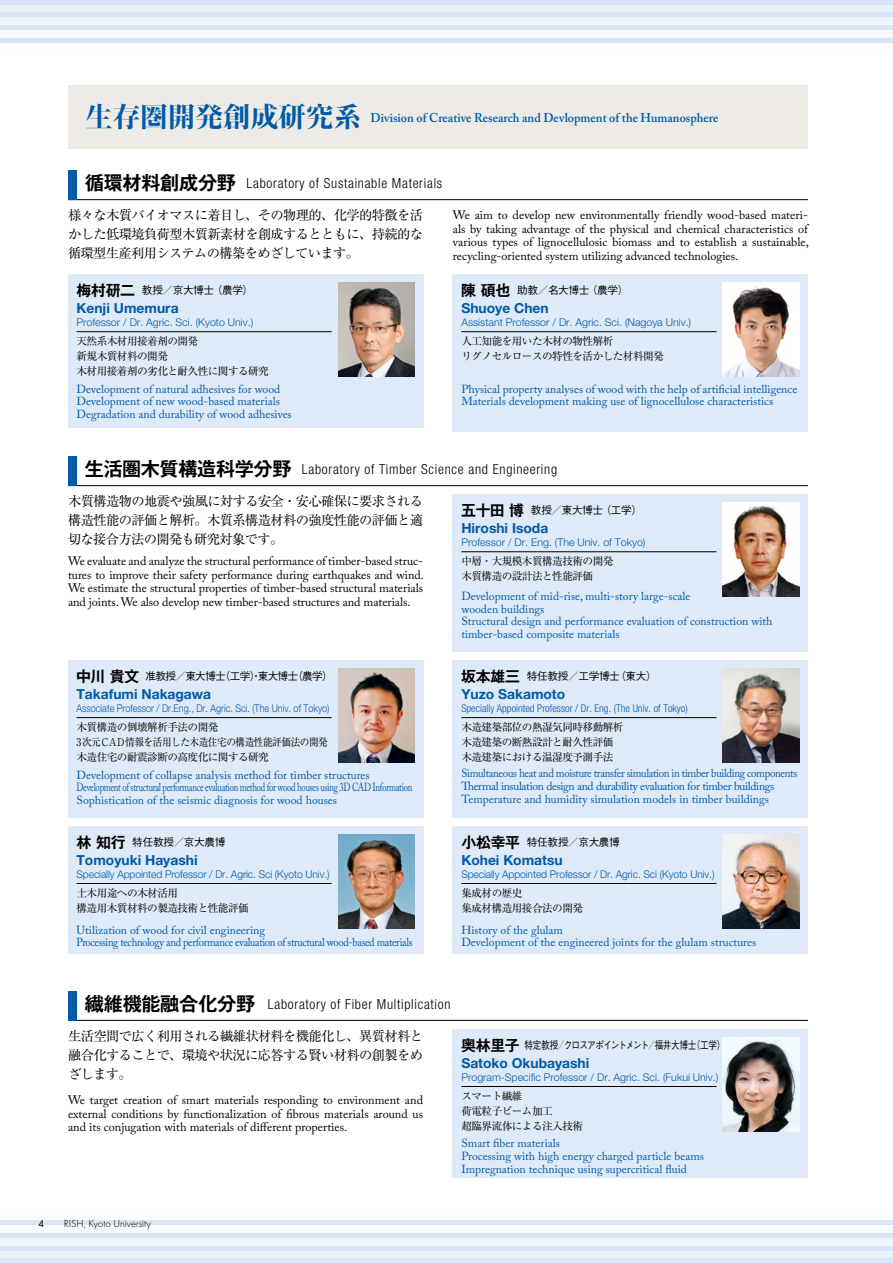
<style>
.page{position:relative;width:893px;height:1263px;background:#fff}
.page>*{position:absolute;margin:0;border:0;box-sizing:border-box;transform-origin:0 0}
.t1{font:300 condensed 13.8px "Helvetica Neue LT Std";letter-spacing:.05em;color:#000}
.t2{font:700 13.8px "Helvetica Neue LT Std";color:#005aa8}
.t3{font:13.35px/19.2px "Ryumin Pro";letter-spacing:-.045em;color:#000;text-align:justify}
.t4{font:600 12.75px "Adobe Caslon Pro";color:#005aa8;scale:.96 1}
.t5{font:12.15px/13.8px "Adobe Caslon Pro";color:#000;text-align:justify}
.t6{font:11.7px/12.8px "Adobe Caslon Pro";color:#005aa8}
.t7{font:11.7px/12.8px "Adobe Caslon Pro";letter-spacing:-.03em;color:#005aa8;scale:.93 1}
.t8{font:11.7px/12.8px "Adobe Caslon Pro";letter-spacing:-.03em;color:#005aa8}
.t9{font:10.65px/14.9px "Ryumin Pro";letter-spacing:-.05em;color:#000}
.t10{font:300 10.65px "Helvetica Neue LT Std";color:#005aa8}
.t11{font:500 10.65px "Gothic BBB Pro";letter-spacing:-.035em;color:#000}
.t12{font:300 10.65px "Helvetica Neue LT Std";color:#005aa8;scale:.85 1}
.t13{font:300 condensed 10.65px "Helvetica Neue LT Std";color:#005aa8}
.t14{font:500 10.65px "Gothic BBB Pro";letter-spacing:-.06em;color:#000;scale:.81 1}
.t15{font:500 10.65px "Gothic BBB Pro";letter-spacing:-.065em;color:#000}
.t16{font:300 10.65px "Futura PT";color:#000}
.t17{font:10.65px "Futura PT";color:#000}
.s1{font-family:"Kocho Std";font-weight:800;font-size:27.6px}
.s2{font-family:"Gothic MB101 Pro De";font-weight:700;font-stretch:normal;font-size:19.2px}
.s3{font-family:"Gothic MB101 Pro De";font-weight:700;font-size:14.85px}
</style>
<div class="page">
<svg style="left:0;top:4px;width:893px;height:28px;fill:#eaf1fa"></svg>
<hr style="left:0;top:0;width:893px;height:4px;background:#dae5f5">
<hr style="left:0;top:13px;width:893px;height:4px;background:#dae5f5">
<hr style="left:0;top:26px;width:893px;height:4px;background:#dae5f5">
<div style="left:0;top:38px;width:893px;height:5px;background:#dae5f5"></div>
<svg style="left:0;top:1232px;width:893px;height:27px;fill:#ebf2fa"></svg>
<hr style="left:0;top:1259px;width:893px;height:4px;background:#dae5f5">
<hr style="left:0;top:1246px;width:893px;height:4px;background:#dae5f5">
<hr style="left:0;top:1233px;width:893px;height:4px;background:#dae5f5">
<div style="left:0;top:1220px;width:893px;height:5px;background:#dae5f5"></div>
<div style="left:68px;top:660px;width:355px;height:157px;background:#dfeaf8"></div>
<img style="left:338px;top:669px;width:77px;height:93px">
<hr style="left:77px;top:717px;width:255px;height:1px;background:#000">
<hr style="left:68px;top:485px;width:740px;height:1px;background:#000">
<div style="left:68px;top:456px;width:9px;height:30px;background:#005aa8"></div>
<div style="left:453px;top:826px;width:355px;height:128px;background:#dfeaf8"></div>
<img style="left:723px;top:834px;width:76px;height:94px">
<hr style="left:461px;top:883px;width:255px;height:1px;background:#000">
<div style="left:68px;top:826px;width:355px;height:128px;background:#dfeaf8"></div>
<img style="left:338px;top:834px;width:77px;height:94px">
<hr style="left:77px;top:883px;width:255px;height:1px;background:#000">
<div style="left:453px;top:660px;width:355px;height:157px;background:#dfeaf8"></div>
<img style="left:723px;top:669px;width:76px;height:93px">
<hr style="left:461px;top:717px;width:255px;height:1px;background:#000">
<div style="left:453px;top:494px;width:355px;height:158px;background:#dfeaf8"></div>
<img style="left:723px;top:503px;width:76px;height:93px">
<hr style="left:461px;top:551px;width:255px;height:1px;background:#000">
<div style="left:68px;top:85px;width:740px;height:64px;background:#eeeae5"></div>
<div style="left:68px;top:274px;width:355px;height:153px;background:#dfeaf8"></div>
<hr style="left:77px;top:331px;width:255px;height:1px;background:#000">
<img style="left:338px;top:283px;width:77px;height:93px">
<hr style="left:68px;top:199px;width:740px;height:1px;background:#000">
<div style="left:68px;top:170px;width:9px;height:30px;background:#005aa8"></div>
<div style="left:453px;top:274px;width:355px;height:158px;background:#dfeaf8"></div>
<hr style="left:461px;top:331px;width:255px;height:1px;background:#000">
<img style="left:723px;top:283px;width:76px;height:93px">
<hr style="left:68px;top:1020px;width:740px;height:1px;background:#000">
<div style="left:68px;top:991px;width:9px;height:29px;background:#005aa8"></div>
<div style="left:453px;top:1029px;width:355px;height:149px;background:#dfeaf8"></div>
<img style="left:723px;top:1037px;width:76px;height:94px">
<hr style="left:461px;top:1086px;width:255px;height:1px;background:#000">
<p class="t4" style="left:85px;top:111px;width:661px"><span class="s1">生存圏開発創成研究系</span> Division of Creative Research and Devlopment of the Humanosphere</p>
<p class="t1" style="left:85px;top:176px;width:359px"><span class="s2">循環材料創成分野</span> Laboratory of Sustainable Materials</p>
<p class="t3" style="left:68px;top:205px;width:357px">様々な木質バイオマスに着目し、その物理的、化学的特徴を活かした低環境負荷型木質新素材を創成するとともに、持続的な循環型生産利用システムの構築をめざしています。</p>
<p class="t5" style="left:453px;top:208px;width:357px">We aim to develop new environmentally friendly wood-based materi&shy;als by taking advantage of the physical and chemical characteristics of various types of lignocellulosic biomass and to establish a sustainable, recycling-oriented system utilizing advanced technologies.</p>
<p class="t11" style="left:76px;top:282px;width:178px"><span class="s3">梅村研二</span> 教授／京大博士（農学）</p>
<p class="t2" style="left:77px;top:300px;width:104px">Kenji Umemura</p>
<p class="t10" style="left:77px;top:316px;width:178px">Professor / Dr. Agric. Sci. (Kyoto Univ.)</p>
<p class="t9" style="left:77px;top:333px;width:194px">天然系木材用接着剤の開発<br>新規木質材料の開発<br>木材用接着剤の劣化と耐久性に関する研究</p>
<p class="t6" style="left:77px;top:382px;width:217px">Development of natural adhesives for wood<br>Development of new wood-based materials<br>Degradation and durability of wood adhesives</p>
<p class="t11" style="left:461px;top:282px;width:169px"><span class="s3">陳 碩也</span> 助教／名大博士（農学）</p>
<p class="t2" style="left:461px;top:300px;width:89px">Shuoye Chen</p>
<p class="t10" style="left:461px;top:316px;width:231px">Assistant Professor / Dr. Agric. Sci. (Nagoya Univ.)</p>
<p class="t9" style="left:461px;top:333px;width:204px">人工知能を用いた木材の物性解析<br>リグノセルロースの特性を活かした材料開発</p>
<p class="t6" style="left:461px;top:382px;width:337px">Physical property analyses of wood with the help of artificial intelligence<br>Materials development making use of lignocellulose characteristics</p>
<p class="t1" style="left:85px;top:462px;width:474px"><span class="s2">生活圏木質構造科学分野</span> Laboratory of Timber Science and Engineering</p>
<p class="t3" style="left:68px;top:490px;width:357px">木質構造物の地震や強風に対する安全・安心確保に要求される構造性能の評価と解析。木質系構造材料の強度性能の評価と適切な接合方法の開発も研究対象です。</p>
<p class="t5" style="left:68px;top:554px;width:357px">We evaluate and analyze the structural performance of timber-based struc&shy;tures to improve their safety performance during earthquakes and wind.<br>We estimate the structural properties of timber-based structural materials and joints. We also develop new timber-based structures and materials.</p>
<p class="t15" style="left:76px;top:668px;width:258px"><span class="s3">中川 貴文</span> 准教授／東大博士（工学）・東大博士（農学）</p>
<p class="t2" style="left:77px;top:686px;width:136px">Takafumi Nakagawa</p>
<p class="t12" style="left:77px;top:702px;width:299px">Associate Professor / Dr.Eng., Dr. Agric. Sci. (The Univ. of Tokyo)</p>
<p class="t9" style="left:77px;top:719px;width:253px">木質構造の倒壊解析手法の開発<br>3次元CAD情報を活用した木造住宅の構造性能評価法の開発木造住宅の耐震診断の高度化に関する研究</p>
<p class="t6" style="left:77px;top:768px;width:337px">Development of collapse analysis method for timber structures<br>Development of structural performance evaluation method for wood houses using 3D CAD Information<br>Sophistication of the seismic diagnosis for wood houses</p>
<p class="t11" style="left:76px;top:833px;width:150px"><span class="s3">林 知行</span> 特任教授／京大農博</p>
<p class="t2" style="left:77px;top:852px;width:123px">Tomoyuki Hayashi</p>
<p class="t10" style="left:77px;top:868px;width:255px">Specially Appointed Professor / Dr. Agric. Sci (Kyoto Univ.)</p>
<p class="t9" style="left:77px;top:885px;width:174px">土木用途への木材活用<br>構造用木質材料の製造技術と性能評価</p>
<p class="t8" style="left:77px;top:923px;width:337px">Utilization of wood for civil engineering<br>Processing technology and performance evaluation of structural wood-based materials</p>
<p class="t11" style="left:461px;top:502px;width:182px"><span class="s3">五十田 博</span> 教授／東大博士（工学）</p>
<p class="t2" style="left:461px;top:520px;width:88px">Hiroshi Isoda</p>
<p class="t10" style="left:461px;top:536px;width:186px">Professor / Dr. Eng. (The Univ. of Tokyo)</p>
<p class="t9" style="left:461px;top:553px;width:154px">中層・大規模木質構造技術の開発木質構造の設計法と性能評価</p>
<p class="t6" style="left:461px;top:589px;width:313px">Development of mid-rise, multi-story large-scale<br>wooden buildings<br>Structural design and performance evaluation of construction with timber-based composite materials</p>
<p class="t11" style="left:461px;top:668px;width:197px"><span class="s3">坂本雄三</span> 特任教授／工学博士（東大）</p>
<p class="t2" style="left:461px;top:686px;width:105px">Yuzo Sakamoto</p>
<p class="t13" style="left:461px;top:702px;width:228px">Specially Appointed Professor / Dr. Eng. (The Univ. of Tokyo)</p>
<p class="t9" style="left:461px;top:719px;width:164px">木造建築部位の熱湿気同時移動解析木造建築の断熱設計と耐久性評価木造建築における温湿度予測手法</p>
<p class="t7" style="left:461px;top:767px;width:363px">Simultaneous heat and moisture transfer simulation in timber building components<br>Thermal insulation design and durability evaluation for timber buildings<br>Temperature and humidity simulation models in timber buildings</p>
<p class="t11" style="left:461px;top:833px;width:160px"><span class="s3">小松幸平</span> 特任教授／京大農博</p>
<p class="t2" style="left:461px;top:852px;width:103px">Kohei Komatsu</p>
<p class="t10" style="left:461px;top:868px;width:255px">Specially Appointed Professor / Dr. Agric. Sci (Kyoto Univ.)</p>
<p class="t9" style="left:461px;top:885px;width:123px">集成材の歴史<br>集成材構造用接合法の開発</p>
<p class="t6" style="left:461px;top:923px;width:296px">History of the glulam<br>Development of the engineered joints for the glulam structures</p>
<p class="t1" style="left:85px;top:996px;width:367px"><span class="s2">繊維機能融合化分野</span> Laboratory of Fiber Multiplication</p>
<p class="t3" style="left:68px;top:1025px;width:357px">生活空間で広く利用される繊維状材料を機能化し、異質材料と融合化することで、環境や状況に応答する賢い材料の創製をめざします。</p>
<p class="t5" style="left:68px;top:1093px;width:357px">We target creation of smart materials responding to environment and external conditions by functionalization of fibrous materials around us and its conjugation with materials of different properties.</p>
<p class="t14" style="left:461px;top:1036px;width:328px"><span class="s3">奥林里子</span> 特定教授／クロスアポイントメント／福井大博士（工学）</p>
<p class="t2" style="left:461px;top:1055px;width:129px">Satoko Okubayashi</p>
<p class="t10" style="left:461px;top:1071px;width:258px">Program-Specific Professor / Dr. Agric. Sci. (Fukui Univ.)</p>
<p class="t9" style="left:461px;top:1088px;width:123px">スマート繊維<br>荷電粒子ビーム加工<br>超臨界流体による注入技術</p>
<p class="t6" style="left:461px;top:1137px;width:244px">Smart fiber materials<br>Processing with high energy charged particle beams<br>Impregnation technique using supercritical fluid</p>
<p class="t17" style="left:38px;top:1217px;width:8px">4</p>
<p class="t16" style="left:64px;top:1217px;width:89px">RISH, Kyoto University</p>
</div>
